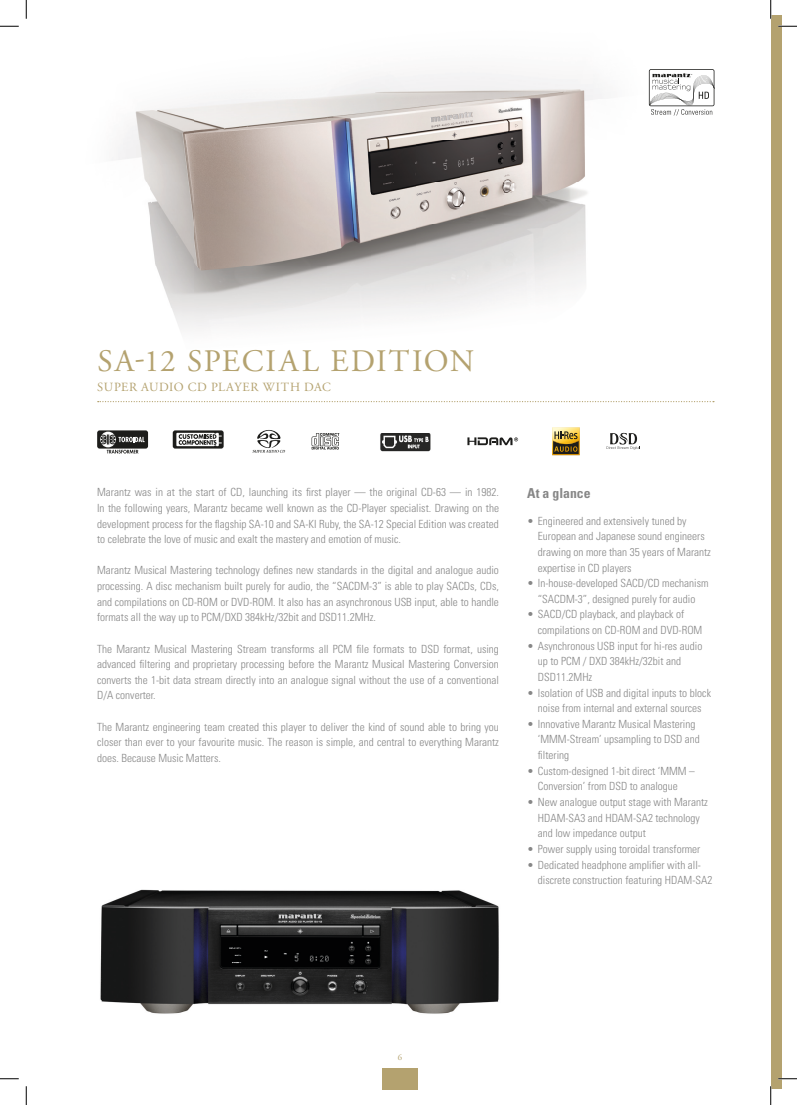
<style>
.page{position:relative;width:797px;height:1105px;background:#fff}
.page>*{position:absolute;margin:0;border:0;box-sizing:border-box;transform-origin:0 0}
.t1{font:31.25px "Adobe Garamond Pro";letter-spacing:.06em;color:#b4a26f}
.t2{font:700 condensed 13.75px "Univers";color:#878787}
.t3{font:12.5px "Adobe Garamond Pro";letter-spacing:.045em;color:#b4a26f}
.t4{font:300 condensed 11.25px/15.6px "Univers";color:#878787}
.t5{font:8.75px "Adobe Garamond Pro";color:#b4a26f}
</style>
<div class="page">
<img style="left:97px;top:70px;width:618px;height:364px">
<div style="left:770px;top:16px;width:11px;height:1073px;background:#b4a26f"></div>
<svg style="left:649px;top:69px;width:65px;height:47px"></svg>
<svg style="left:98px;top:401px;width:616px;height:1px"></svg>
<svg style="left:552px;top:427px;width:28px;height:29px"></svg>
<svg style="left:606px;top:433px;width:34px;height:17px"></svg>
<svg style="left:252px;top:430px;width:33px;height:23px"></svg>
<svg style="left:311px;top:433px;width:28px;height:16px"></svg>
<img style="left:379px;top:433px;width:54px;height:18px">
<div style="left:97px;top:430px;width:51px;height:19px;background:#1d1d1b;border-radius:2px"></div>
<svg style="left:100px;top:432px;width:16px;height:15px"></svg>
<svg style="left:101px;top:435px;width:44px;height:9px"></svg>
<svg style="left:107px;top:450px;width:31px;height:3px"></svg>
<svg style="left:173px;top:430px;width:51px;height:19px"></svg>
<svg style="left:176px;top:433px;width:46px;height:13px"></svg>
<svg style="left:467px;top:437px;width:51px;height:8px"></svg>
<img style="left:100px;top:889px;width:399px;height:125px">
<div style="left:382px;top:1068px;width:36px;height:21px;background:#b4a26f"></div>
<svg style="left:0;top:25px;width:19px;height:2px"></svg>
<svg style="left:778px;top:25px;width:19px;height:2px"></svg>
<svg style="left:0;top:1078px;width:19px;height:1px"></svg>
<svg style="left:778px;top:1078px;width:19px;height:1px"></svg>
<svg style="left:25px;top:0;width:2px;height:19px"></svg>
<svg style="left:25px;top:1086px;width:2px;height:19px"></svg>
<svg style="left:770px;top:0;width:1px;height:19px"></svg>
<svg style="left:770px;top:1086px;width:1px;height:19px"></svg>
<h1 class="t1" style="left:97px;top:342px;width:378px">SA-12 SPECIAL EDITION</h1>
<p class="t3" style="left:97px;top:380px;width:235px">SUPER AUDIO CD PLAYER WITH DAC</p>
<p class="t4" style="left:97px;top:484px;width:403px;text-align:justify">Marantz was in at the start of CD, launching its first player — the original CD-63 — in 1982.<br>In the following years, Marantz became well known as the CD-Player specialist. Drawing on the development process for the flagship SA-10 and SA-KI Ruby, the SA-12 Special Edition was created to celebrate the love of music and exalt the mastery and emotion of music.</p>
<p class="t4" style="left:97px;top:562px;width:403px;text-align:justify">Marantz Musical Mastering technology defines new standards in the digital and analogue audio processing. A disc mechanism built purely for audio, the “SACDM-3” is able to play SACDs, CDs, and compilations on CD-ROM or DVD-ROM. It also has an asynchronous USB input, able to handle formats all the way up to PCM/DXD 384kHz/32bit and DSD11.2MHz.</p>
<p class="t4" style="left:97px;top:641px;width:403px;text-align:justify">The Marantz Musical Mastering Stream transforms all PCM file formats to DSD format, using advanced filtering and proprietary processing before the Marantz Musical Mastering Conversion converts the 1-bit data stream directly into an analogue signal without the use of a conventional D/A converter.</p>
<p class="t4" style="left:97px;top:719px;width:403px;text-align:justify">The Marantz engineering team created this player to deliver the kind of sound able to bring you closer than ever to your favourite music. The reason is simple, and central to everything Marantz does. Because Music Matters.</p>
<p class="t2" style="left:527px;top:485px;width:65px">At a glance</p>
<p class="t4" style="left:538px;top:513px;width:175px;text-indent:-11px">• Engineered and extensively tuned by European and Japanese sound engineers drawing on more than 35 years of Marantz expertise in CD players</p>
<p class="t4" style="left:527px;top:575px;width:183px;text-align:center">• In-house-developed SACD/CD mechanism “SACDM-3”, designed purely for audio</p>
<p class="t4" style="left:538px;top:606px;width:166px;text-indent:-11px">• SACD/CD playback, and playback of compilations on CD-ROM and DVD-ROM</p>
<p class="t4" style="left:538px;top:638px;width:166px;text-indent:-11px">• Asynchronous USB input for hi-res audio up to PCM / DXD 384kHz/32bit and<br>DSD11.2MHz</p>
<p class="t4" style="left:527px;top:685px;width:185px;text-align:center">• Isolation of USB and digital inputs to block noise from internal and external sources</p>
<p class="t4" style="left:538px;top:716px;width:163px;text-indent:-11px">• Innovative Marantz Musical Mastering ‘MMM-Stream’ upsampling to DSD and filtering</p>
<p class="t4" style="left:527px;top:763px;width:169px;text-align:center">• Custom-designed 1-bit direct ‘MMM –<br>Conversion’ from DSD to analogue</p>
<p class="t4" style="left:538px;top:794px;width:171px;text-indent:-11px">• New analogue output stage with Marantz<br>HDAM-SA3 and HDAM-SA2 technology and low impedance output</p>
<p class="t4" style="left:527px;top:841px;width:175px">• Power supply using toroidal transformer</p>
<p class="t4" style="left:538px;top:856px;width:176px;text-indent:-11px">• Dedicated headphone amplifier with all&shy;discrete construction featuring HDAM-SA2</p>
<p class="t5" style="left:398px;top:1052px;width:6px">6</p>
</div>
